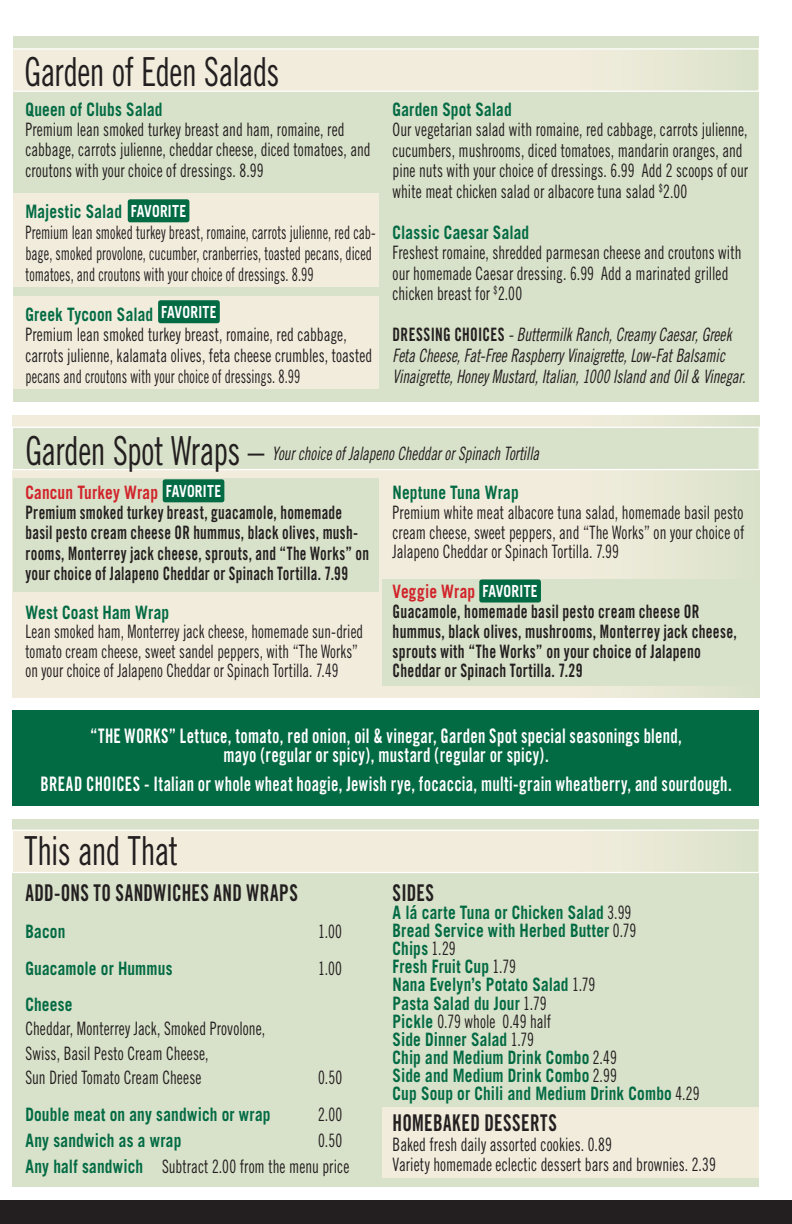
<style>
.page{position:relative;width:792px;height:1224px;background:#fff}
.page>*{position:absolute;margin:0;border:0;box-sizing:border-box;transform-origin:0 0}
.t1{font:40px "Trade Gothic Cond Eighteen";letter-spacing:-.02em;color:#231f20;scale:.83 1}
.t2{font:23.2px "Trade Gothic Bold Cond Twenty";letter-spacing:.02em;color:#231f20;scale:.83 1}
.t3{font:20px/19.2px "Trade Gothic Bold Cond Twenty";letter-spacing:.015em;color:#fff;text-align:center;scale:.83 1}
.t4{font:18.4px/20.6px "Trade Gothic Cond Eighteen";letter-spacing:.005em;color:#231f20;scale:.83 1}
.t5{font:700 18.4px/18px "Trade Gothic";letter-spacing:.01em;color:#026b44;scale:.83 1}
.t6{font:18.4px/20.2px "Trade Gothic Bold Cond Twenty";letter-spacing:.02em;color:#231f20;scale:.81 1}
.t7{font:18.4px/21px "Trade Gothic Cond Eighteen";letter-spacing:.005em;color:#231f20;scale:.75 1}
.t8{font:18.4px/20.6px "Trade Gothic Cond Eighteen Obl";letter-spacing:-.01em;color:#231f20;scale:.83 1}
.t9{font:18.4px/19.8px "Trade Gothic Bold Cond Twenty";letter-spacing:.02em;color:#231f20;scale:.83 1}
.t10{font:18.4px/19.4px "Trade Gothic Cond Eighteen";letter-spacing:.005em;color:#231f20;scale:.81 1}
.t11{font:18.4px "Trade Gothic Cond Eighteen Obl";letter-spacing:-.01em;color:#231f20;scale:.81 1}
.t12{font:700 18.4px "Trade Gothic";letter-spacing:.01em;color:#d1232a;scale:.83 1}
.t13{font:700 16.6px "Trade Gothic";letter-spacing:.015em;color:#fff;scale:.83 1}
.s1{font-family:"Trade Gothic Bold Cond Twenty"}
.s2{font-family:"Trade Gothic Cond Eighteen";font-size:40px}
.s3{font-size:16.6px;color:#fff}
.s4{font-family:"Trade Gothic";font-weight:700;color:#026b44}
.s5{font-family:"Trade Gothic Cond Eighteen";font-weight:400;color:#231f20}
</style>
<div class="page">
<div style="left:13px;top:36px;width:746px;height:366px;background:#d8e1c9"></div>
<div style="left:13px;top:194px;width:366px;height:93px;background:#f1ecdc"></div>
<div style="left:13px;top:296px;width:366px;height:93px;background:#f1ecdc"></div>
<div style="left:12px;top:819px;width:747px;height:367px;background:#d8e1c9"></div>
<div style="left:12px;top:710px;width:747px;height:96px;background:#026b44"></div>
<svg style="left:13px;top:48px;width:746px;height:44px;background:#efebdb"></svg>
<svg style="left:12px;top:829px;width:747px;height:44px;background:#eeebdb"></svg>
<div style="left:0;top:1200px;width:792px;height:24px;background:#231f20"></div>
<div style="left:382px;top:1107px;width:377px;height:71px;background:#f1ecdc"></div>
<div style="left:128px;top:199px;width:61px;height:23px;background:#026b44;border-radius:2px"></div>
<div style="left:158px;top:300px;width:62px;height:23px;background:#026b44;border-radius:2px"></div>
<div style="left:12px;top:415px;width:747px;height:283px;background:linear-gradient(to right,#f5eedf,#e8e8d5)"></div>
<div style="left:13px;top:478px;width:366px;height:114px;background:#d8e1c9"></div>
<svg style="left:12px;top:426px;width:748px;height:45px;background:#dbe3cc"></svg>
<div style="left:382px;top:579px;width:377px;height:107px;background:#d8e1c9"></div>
<div style="left:163px;top:479px;width:61px;height:23px;background:#026b44;border-radius:2px"></div>
<div style="left:479px;top:580px;width:62px;height:23px;background:#026b44;border-radius:2px"></div>
<h1 class="t1" style="left:25px;top:48px;width:309px">Garden of Eden Salads</h1>
<p class="t5" style="left:25px;top:100px;width:167px">Queen of Clubs Salad</p>
<p class="t4" style="left:25px;top:119px;width:417px">Premium lean smoked turkey breast and ham, romaine, red cabbage, carrots julienne, cheddar cheese, diced tomatoes, and croutons with your choice of dressings. 8.99</p>
<p class="t5" style="left:25px;top:202px;width:118px">Majestic Salad</p>
<p class="t7" style="left:25px;top:222px;width:469px">Premium lean smoked turkey breast, romaine, carrots julienne, red cab&shy;bage, smoked provolone, cucumber, cranberries, toasted pecans, diced tomatoes, and croutons with your choice of dressings. 8.99</p>
<p class="t5" style="left:25px;top:305px;width:155px">Greek Tycoon Salad</p>
<p class="t4" style="left:25px;top:324px;width:419px">Premium lean smoked turkey breast, romaine, red cabbage, carrots julienne, kalamata olives, feta cheese crumbles, toasted pecans and croutons with your choice of dressings. 8.99</p>
<p class="t13" style="left:131px;top:201px;width:68px">FAVORITE</p>
<p class="t13" style="left:161px;top:302px;width:68px">FAVORITE</p>
<p class="t5" style="left:393px;top:100px;width:145px">Garden Spot Salad</p>
<p class="t4" style="left:393px;top:119px;width:430px">Our vegetarian salad with romaine, red cabbage, carrots julienne, cucumbers, mushrooms, diced tomatoes, mandarin oranges, and pine nuts with your choice of dressings. 6.99 Add 2 scoops of our white meat chicken salad or albacore tuna salad <sup>$</sup>2.00</p>
<p class="t5" style="left:393px;top:223px;width:166px">Classic Caesar Salad</p>
<p class="t4" style="left:393px;top:242px;width:422px">Freshest romaine, shredded parmesan cheese and croutons with our homemade Caesar dressing. 6.99 Add a marinated grilled chicken breast for <sup>$</sup>2.00</p>
<p class="t8" style="left:393px;top:324px;width:427px"><span class="s1">DRESSING CHOICES</span> - Buttermilk Ranch, Creamy Caesar, Greek<br>Feta Cheese, Fat-Free Raspberry Vinaigrette, Low-Fat Balsamic<br>Vinaigrette, Honey Mustard, Italian, 1000 Island and Oil &amp; Vinegar.</p>
<p class="t11" style="left:25px;top:443px;width:636px"><span class="s2">Garden Spot Wraps –</span> Your choice of Jalapeno Cheddar or Spinach Tortilla</p>
<p class="t5" style="left:393px;top:483px;width:153px">Neptune Tuna Wrap</p>
<p class="t4" style="left:393px;top:502px;width:425px;line-height:19.8px;text-align:justify">Premium white meat albacore tuna salad, homemade basil pesto cream cheese, sweet peppers, and “The Works” on your choice of Jalapeno Cheddar or Spinach Tortilla. 7.99</p>
<p class="t12" style="left:393px;top:580px;width:176px">Veggie Wrap <span class="s3">FAVORITE</span></p>
<p class="t9" style="left:393px;top:601px;width:416px">Guacamole, homemade basil pesto cream cheese OR hummus, black olives, mushrooms, Monterrey jack cheese, sprouts with “The Works” on your choice of Jalapeno Cheddar or Spinach Tortilla. 7.29</p>
<p class="t13" style="left:166px;top:481px;width:68px">FAVORITE</p>
<p class="t12" style="left:25px;top:481px;width:161px">Cancun Turkey Wrap</p>
<p class="t6" style="left:25px;top:502px;width:426px">Premium smoked turkey breast, guacamole, homemade basil pesto cream cheese OR hummus, black olives, mush&shy;rooms, Monterrey jack cheese, sprouts, and “The Works” on your choice of Jalapeno Cheddar or Spinach Tortilla. 7.99</p>
<p class="t5" style="left:25px;top:603px;width:175px">West Coast Ham Wrap</p>
<p class="t10" style="left:25px;top:622px;width:419px">Lean smoked ham, Monterrey jack cheese, homemade sun-dried tomato cream cheese, sweet sandel peppers, with “The Works” on your choice of Jalapeno Cheddar or Spinach Tortilla. 7.49</p>
<p class="t3" style="left:90px;top:726px;width:714px">“THE WORKS” Lettuce, tomato, red onion, oil &amp; vinegar, Garden Spot special seasonings blend, mayo (regular or spicy), mustard (regular or spicy).</p>
<p class="t3" style="left:40px;top:774px;width:834px">BREAD CHOICES - Italian or whole wheat hoagie, Jewish rye, focaccia, multi-grain wheatberry, and sourdough.</p>
<h1 class="t1" style="left:25px;top:827px;width:187px">This and That</h1>
<p class="t2" style="left:25px;top:878px;width:330px">ADD-ONS TO SANDWICHES AND WRAPS</p>
<p class="t5" style="left:25px;top:922px;width:50px">Bacon</p>
<p class="t4" style="left:318px;top:921px;width:30px">1.00</p>
<p class="t5" style="left:25px;top:960px;width:179px">Guacamole or Hummus</p>
<p class="t4" style="left:318px;top:958px;width:30px">1.00</p>
<p class="t5" style="left:25px;top:996px;width:58px">Cheese</p>
<p class="t4" style="left:25px;top:1017px;width:290px;line-height:24.2px">Cheddar, Monterrey Jack, Smoked Provolone,<br>Swiss, Basil Pesto Cream Cheese,<br>Sun Dried Tomato Cream Cheese</p>
<p class="t4" style="left:318px;top:1067px;width:31px">0.50</p>
<p class="t5" style="left:25px;top:1105px;width:297px">Double meat on any sandwich or wrap</p>
<p class="t4" style="left:318px;top:1104px;width:31px">2.00</p>
<p class="t5" style="left:25px;top:1131px;width:189px">Any sandwich as a wrap</p>
<p class="t4" style="left:25px;top:1127px;width:392px;line-height:25.6px;text-indent:293px">0.50<br><span class="s4">Any half sandwich</span> Subtract 2.00 from the menu price</p>
<p class="t2" style="left:393px;top:879px;width:51px">SIDES</p>
<p class="t5" style="left:393px;top:903px;width:295px">A lá carte Tuna or Chicken Salad <span class="s5">3.99<br></span>Bread Service with Herbed Butter <span class="s5">0.79<br></span>Chips <span class="s5">1.29<br></span>Fresh Fruit Cup <span class="s5">1.79<br></span>Nana Evelyn’s Potato Salad <span class="s5">1.79<br></span>Pasta Salad du Jour <span class="s5">1.79</span></p>
<p class="t4" style="left:393px;top:1011px;width:193px"><span class="s4">Pickle</span> 0.79 whole 0.49 half</p>
<p class="t5" style="left:393px;top:1030px;width:371px">Side Dinner Salad <span class="s5">1.79<br></span>Chip and Medium Drink Combo <span class="s5">2.49<br></span>Side and Medium Drink Combo <span class="s5">2.99<br></span>Cup Soup or Chili and Medium Drink Combo <span class="s5">4.29</span></p>
<p class="t2" style="left:393px;top:1109px;width:199px">HOMEBAKED DESSERTS</p>
<p class="t4" style="left:393px;top:1135px;width:391px;line-height:20px">Baked fresh daily assorted cookies. 0.89<br>Variety homemade eclectic dessert bars and brownies. 2.39</p>
</div>
